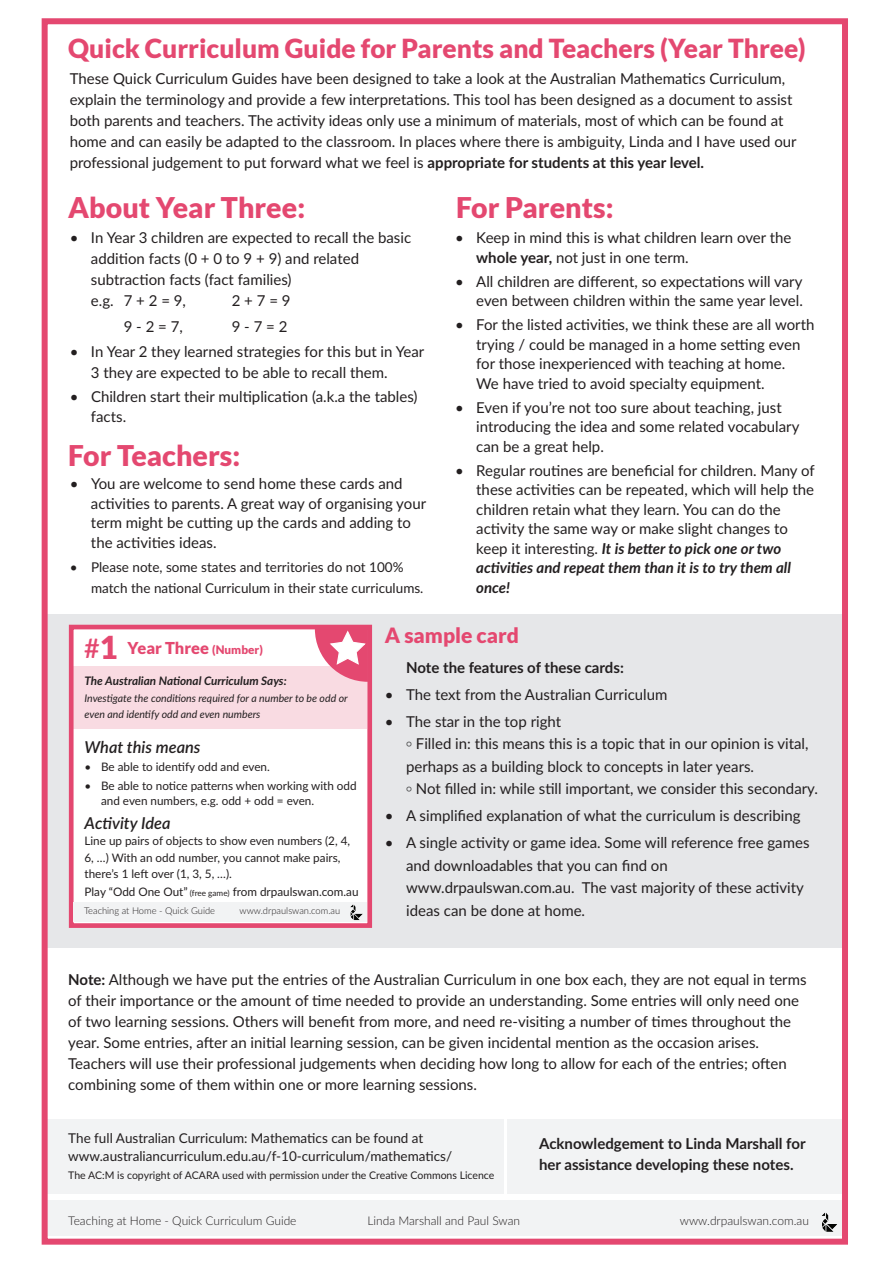
<style>
.page{position:relative;width:893px;height:1263px;background:#fff}
.page>*{position:absolute;margin:0;border:0;box-sizing:border-box;transform-origin:0 0}
.t1{font:900 28.5px "Lato";color:#e44870}
.t2{font:900 26.25px "Lato";color:#e44870}
.t3{font:900 21px "Lato";color:#e44870}
.t4{font:italic 600 16.35px "Lato";color:#231f20}
.t5{font:900 16.35px "Lato";color:#e44870}
.t6{font:15px/19.5px "Lato";color:#231f20}
.t7{font:700 15px/21px "Lato";color:#231f20}
.t8{font:13.5px/21px "Lato";color:#231f20}
.t9{font:300 12px "Lato";color:#231f20}
.t10{font:11.7px/16.4px "Lato";color:#231f20}
.t11{font:italic 700 11.7px "Lato";color:#231f20}
.t12{font:italic 10.5px/16.4px "Lato";color:#231f20}
.t13{font:10.5px "Lato";color:#231f20}
.t14{font:300 9.3px "Lato";color:#231f20}
.s1{font-weight:700}
.s2{font-weight:700;font-style:italic}
.s3{font-weight:600;font-size:26.85px}
.s4{font-size:31.65px}
.s5{font-size:11.7px}
.s6{font-size:8.25px}
.s7{font-size:9px;color:#434445}
</style>
<div class="page">
<div style="left:45px;top:614px;width:800px;height:334px;background:#e6e7e9"></div>
<div style="left:71px;top:627px;width:299px;height:298px;background:#fff"></div>
<div style="left:69px;top:625px;width:303px;height:303px;border:5px solid #e44870"></div>
<div style="left:73px;top:666px;width:294px;height:62px;background:#f9dbe2"></div>
<div style="left:73px;top:902px;width:294px;height:20px;background:#f2f3f4"></div>
<svg style="left:315px;top:629px;width:53px;height:53px"></svg>
<img style="left:350px;top:904px;width:13px;height:16px">
<div style="left:507px;top:1119px;width:336px;height:75px;background:#f2f3f4"></div>
<div style="left:45px;top:1119px;width:459px;height:75px;background:#f2f3f4"></div>
<div style="left:45px;top:1200px;width:798px;height:35px;background:#f2f3f4"></div>
<div style="left:42px;top:18px;width:806px;height:1226px;border:6px solid #e44870"></div>
<img style="left:822px;top:1212px;width:15px;height:20px">
<h2 class="t2" style="left:68px;top:37px;width:739px">Quick Curriculum Guide for Parents and Teachers (Year Three)</h2>
<p class="t6" style="left:70px;top:67px;width:728px;line-height:21px">These Quick Curriculum Guides have been designed to take a look at the Australian Mathematics Curriculum, explain the terminology and provide a few interpretations. This tool has been designed as a document to assist both parents and teachers. The activity ideas only use a minimum of materials, most of which can be found at home and can easily be adapted to the classroom. In places where there is ambiguity, Linda and I have used our professional judgement to put forward what we feel is <span class="s1">appropriate for students at this year level.</span></p>
<h1 class="t1" style="left:68px;top:195px;width:238px">About Year Three:</h1>
<p class="t6" style="left:91px;top:228px;width:322px;line-height:21px;text-indent:-21px">• In Year 3 children are expected to recall the basic addition facts (0 + 0 to 9 + 9) and related subtraction facts (fact families)<br>e.g. 7 + 2 = 9,</p>
<p class="t6" style="left:232px;top:290px;width:60px">2 + 7 = 9</p>
<p class="t6" style="left:124px;top:316px;width:61px">9 - 2 = 7,</p>
<p class="t6" style="left:232px;top:316px;width:57px">9 - 7 = 2</p>
<p class="t6" style="left:91px;top:342px;width:335px;line-height:21px;text-indent:-21px">• In Year 2 they learned strategies for this but in Year<br>3 they are expected to be able to recall them.</p>
<p class="t6" style="left:91px;top:386px;width:328px;text-indent:-21px">• Children start their multiplication (a.k.a the tables) facts.</p>
<h1 class="t1" style="left:68px;top:443px;width:173px">For Teachers:</h1>
<p class="t6" style="left:91px;top:473px;width:337px;text-indent:-21px">• You are welcome to send home these cards and activities to parents. A great way of organising your term might be cutting up the cards and adding to the activities ideas.</p>
<p class="t8" style="left:91px;top:557px;width:334px;text-indent:-21px">• Please note, some states and territories do not 100% match the national Curriculum in their state curriculums.</p>
<h1 class="t1" style="left:456px;top:195px;width:159px">For Parents:</h1>
<p class="t6" style="left:476px;top:227px;width:317px;text-indent:-21px">• Keep in mind this is what children learn over the <span class="s1">whole year,</span> not just in one term.</p>
<p class="t6" style="left:455px;top:271px;width:349px;text-align:right">• All children are different, so expectations will vary even between children within the same year level.</p>
<p class="t6" style="left:476px;top:314px;width:340px;text-indent:-21px">• For the listed activities, we think these are all worth trying / could be managed in a home setting even for those inexperienced with teaching at home.<br>We have tried to avoid specialty equipment.</p>
<p class="t6" style="left:476px;top:397px;width:325px;text-indent:-21px">• Even if you’re not too sure about teaching, just introducing the idea and some related vocabulary can be a great help.</p>
<p class="t6" style="left:476px;top:460px;width:340px;text-indent:-21px">• Regular routines are beneficial for children. Many of these activities can be repeated, which will help the children retain what they learn. You can do the activity the same way or make slight changes to keep it interesting. <span class="s2">It is better to pick one or two activities and repeat them than it is to try them all once!</span></p>
<p class="t5" style="left:84px;top:641px;width:180px"><span class="s3">#</span><span class="s4">1</span> Year Three <span class="s5">(Number)</span></p>
<p class="t11" style="left:84px;top:672px;width:204px">The Australian National Curriculum Says:</p>
<p class="t12" style="left:84px;top:689px;width:265px">Investigate the conditions required for a number to be odd or even and identify odd and even numbers</p>
<p class="t4" style="left:84px;top:738px;width:118px">What this means</p>
<p class="t10" style="left:84px;top:758px;width:187px">• Be able to identify odd and even.</p>
<p class="t10" style="left:101px;top:778px;width:257px;line-height:15.1px;text-indent:-17px">• Be able to notice patterns when working with odd and even numbers, e.g. odd + odd = even.</p>
<p class="t10" style="left:84px;top:832px;width:267px">Line up pairs of objects to show even numbers (2, 4,<br>6, …) With an odd number, you cannot make pairs, there’s 1 left over (1, 3, 5, …).</p>
<p class="t10" style="left:84px;top:884px;width:276px">Play “Odd One Out” <span class="s6">(free game)</span> from drpaulswan.com.au</p>
<p class="t4" style="left:84px;top:811px;width:87px">Activity Idea</p>
<p class="t14" style="left:84px;top:907px;width:133px">Teaching at Home - Quick Guide</p>
<p class="t14" style="left:240px;top:907px;width:102px">www.drpaulswan.com.au</p>
<h3 class="t3" style="left:385px;top:626px;width:136px">A sample card</h3>
<p class="t7" style="left:406px;top:658px;width:219px">Note the features of these cards:</p>
<p class="t6" style="left:385px;top:686px;width:284px">• The text from the Australian Curriculum</p>
<p class="t6" style="left:385px;top:713px;width:178px">• The star in the top right</p>
<p class="t6" style="left:406px;top:734px;width:404px;line-height:22.5px"><span class="s7">○</span> Filled in: this means this is a topic that in our opinion is vital, perhaps as a building block to concepts in later years.</p>
<p class="t6" style="left:406px;top:778px;width:413px"><span class="s7">○</span> Not filled in: while still important, we consider this secondary.</p>
<p class="t6" style="left:385px;top:805px;width:417px">• A simplified explanation of what the curriculum is describing</p>
<p class="t6" style="left:406px;top:831px;width:405px;line-height:22.5px;text-indent:-21px">• A single activity or game idea. Some will reference free games and downloadables that you can find on www.drpaulswan.com.au. The vast majority of these activity ideas can be done at home.</p>
<p class="t6" style="left:68px;top:968px;width:740px;line-height:21px"><span class="s1">Note:</span> Although we have put the entries of the Australian Curriculum in one box each, they are not equal in terms of their importance or the amount of time needed to provide an understanding. Some entries will only need one of two learning sessions. Others will benefit from more, and need re-visiting a number of times throughout the year. Some entries, after an initial learning session, can be given incidental mention as the occasion arises.<br>Teachers will use their professional judgements when deciding how long to allow for each of the entries; often combining some of them within one or more learning sessions.</p>
<p class="t8" style="left:68px;top:1129px;width:385px;line-height:18px">The full Australian Curriculum: Mathematics can be found at www.australiancurriculum.edu.au/f-10-curriculum/mathematics/</p>
<p class="t13" style="left:68px;top:1168px;width:428px">The AC:M is copyright of ACARA used with permission under the Creative Commons Licence</p>
<p class="t7" style="left:539px;top:1134px;width:268px">Acknowledgement to Linda Marshall for her assistance developing these notes.</p>
<p class="t9" style="left:68px;top:1216px;width:230px">Teaching at Home - Quick Curriculum Guide</p>
<p class="t9" style="left:367px;top:1216px;width:154px">Linda Marshall and Paul Swan</p>
<p class="t9" style="left:680px;top:1216px;width:131px">www.drpaulswan.com.au</p>
</div>
